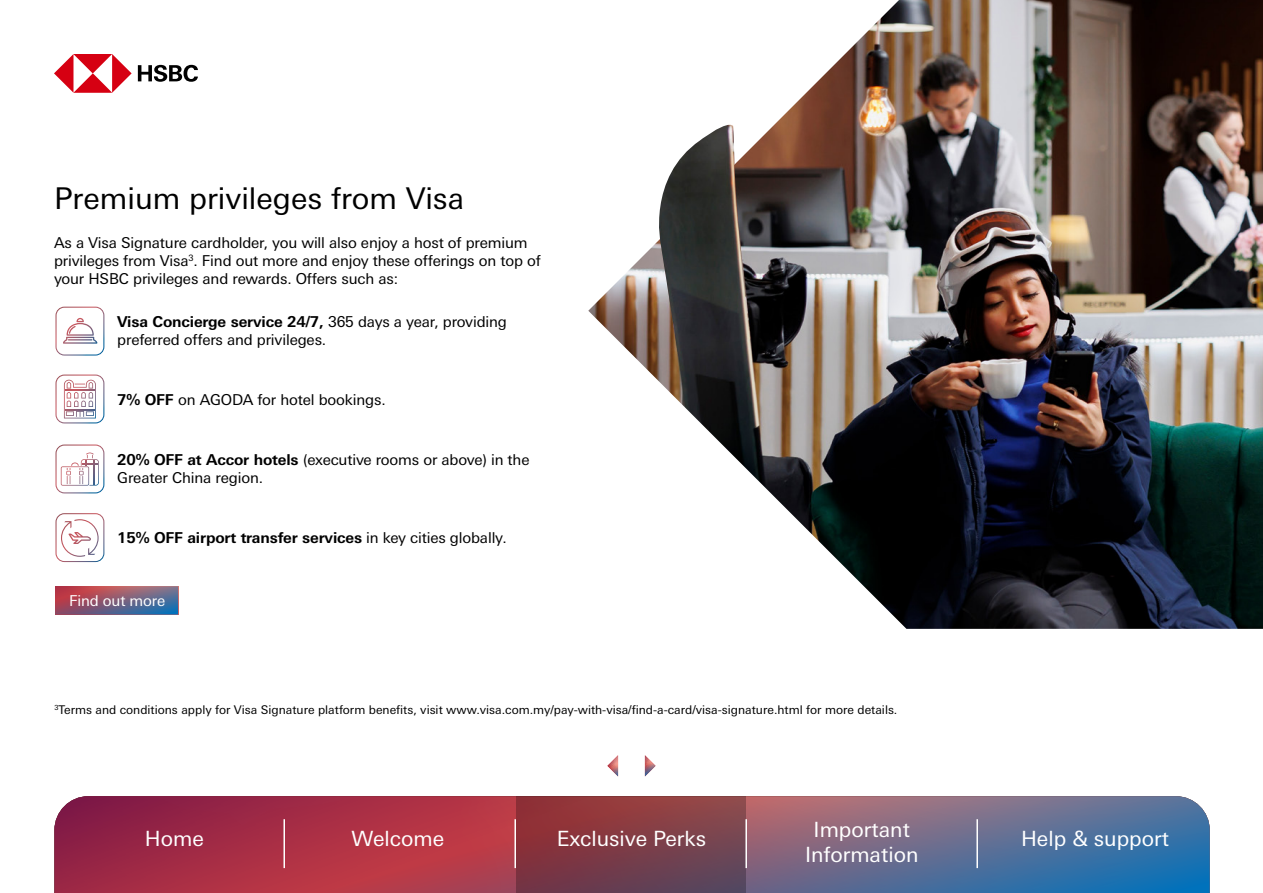
<style>
.page{position:relative;width:1263px;height:893px;background:#fff}
.page>*{position:absolute;margin:0;border:0;box-sizing:border-box;transform-origin:0 0}
.t1{font:30px "Univers Nextfor HSBC";color:#000}
.t2{font:21px/25.2px "Univers Nextfor HSBC";color:#fff;text-align:center}
.t3{font:15px/18px "Univers Nextfor HSBC";letter-spacing:-.01em;color:#000}
.t4{font:700 15px "Univers Nextfor HSBC";letter-spacing:-.01em;color:#000}
.t5{font:15px "Univers Nextfor HSBC";letter-spacing:-.01em;color:#fff}
.t6{font:12px "Univers Nextfor HSBC";color:#000}
.s1{font-weight:700}
.s2{font-weight:400}
</style>
<div class="page">
<svg style="left:54px;top:54px;width:78px;height:39px"></svg>
<svg style="left:138px;top:65px;width:60px;height:17px"></svg>
<svg style="left:56px;top:307px;width:48px;height:49px"></svg>
<svg style="left:56px;top:375px;width:48px;height:48px"></svg>
<svg style="left:56px;top:513px;width:48px;height:49px"></svg>
<svg style="left:56px;top:444px;width:48px;height:49px"></svg>
<svg style="left:54px;top:796px;width:108px;height:97px;background:#94284a"></svg>
<svg style="left:162px;top:796px;width:1048px;height:97px;background:#825472"></svg>
<svg style="left:516px;top:796px;width:229px;height:97px;background:#7d3c47"></svg>
<hr style="left:283px;top:819px;width:2px;height:49px;background:#fff">
<hr style="left:514px;top:819px;width:2px;height:49px;background:#fff">
<hr style="left:745px;top:819px;width:2px;height:49px;background:#fff">
<hr style="left:976px;top:819px;width:2px;height:49px;background:#fff">
<img style="left:588px;top:0;width:675px;height:629px">
<img style="left:647px;top:125px;width:104px;height:227px">
<svg style="left:55px;top:586px;width:123px;height:29px;background:#805a77"></svg>
<svg style="left:607px;top:755px;width:11px;height:21px"></svg>
<svg style="left:645px;top:755px;width:10px;height:21px"></svg>
<h1 class="t1" style="left:54px;top:177px;width:412px">Premium privileges from Visa</h1>
<p class="t3" style="left:54px;top:232px;width:488px">As a Visa Signature cardholder, you will also enjoy a host of premium privileges from Visa<sup>3</sup>. Find out more and enjoy these offerings on top of your HSBC privileges and rewards. Offers such as:</p>
<p class="t3" style="left:117px;top:311px;width:391px"><span class="s1">Visa Concierge service 24/7,</span> 365 days a year, providing preferred offers and privileges.</p>
<p class="t3" style="left:117px;top:389px;width:270px"><span class="s1">7% OFF</span> on AGODA for hotel bookings.</p>
<p class="t3" style="left:117px;top:449px;width:414px"><span class="s1">20% OFF at Accor hotels</span> (executive rooms or above) in the<br>Greater China region.</p>
<p class="t4" style="left:117px;top:527px;width:391px">15% OFF airport transfer services <span class="s2">in key cities globally.</span></p>
<p class="t5" style="left:69px;top:590px;width:98px">Find out more</p>
<p class="t6" style="left:54px;top:701px;width:844px"><sup>3</sup>Terms and conditions apply for Visa Signature platform benefits, visit www.visa.com.my/pay-with-visa/find-a-card/visa-signature.html for more details.</p>
<h2 class="t2" style="left:145px;top:824px;width:61px">Home</h2>
<h2 class="t2" style="left:352px;top:824px;width:94px">Welcome</h2>
<h2 class="t2" style="left:805px;top:815px;width:115px">Important<br>Information</h2>
<h2 class="t2" style="left:1021px;top:824px;width:149px">Help &amp; support</h2>
<h2 class="t2" style="left:557px;top:824px;width:151px">Exclusive Perks</h2>
</div>
